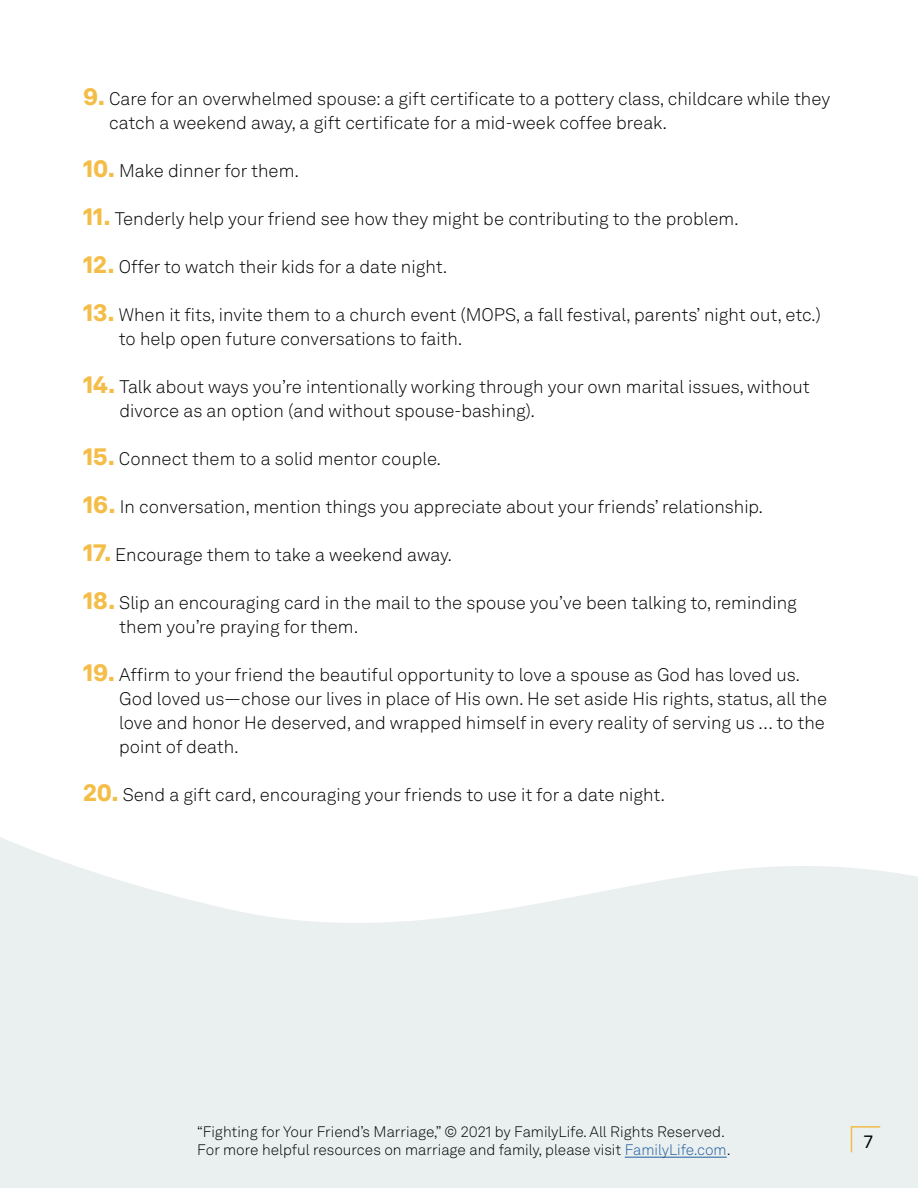
<style>
.page{position:relative;width:918px;height:1188px;background:#fff}
.page>*{position:absolute;margin:0;border:0;box-sizing:border-box;transform-origin:0 0}
.t1{font:300 18px/24px "Akkurat LL";color:#000}
.t2{font:18px "Akkurat LL";color:#000}
.t3{font:300 15px/18px "Akkurat LL";color:#000}
.s1{font-weight:900;font-size:24px;color:#f3bd48}
.s2{color:#215e9e}
</style>
<div class="page">
<svg style="left:0;top:837px;width:918px;height:351px;fill:#eaeff0"></svg>
<hr style="left:625px;top:1157px;width:102px;height:1px;background:#215e9e">
<svg style="left:850px;top:1125px;width:32px;height:29px"></svg>
<p class="t1" style="left:109px;top:86px;width:723px;text-indent:-26px"><span class="s1">9.</span> Care for an overwhelmed spouse: a gift certificate to a pottery class, childcare while they catch a weekend away, a gift certificate for a mid-week coffee break.</p>
<p class="t1" style="left:83px;top:158px;width:217px"><span class="s1">10.</span> Make dinner for them.</p>
<p class="t1" style="left:83px;top:206px;width:657px"><span class="s1">11.</span> Tenderly help your friend see how they might be contributing to the problem.</p>
<p class="t1" style="left:83px;top:254px;width:366px"><span class="s1">12.</span> Offer to watch their kids for a date night.</p>
<p class="t1" style="left:119px;top:302px;width:704px;text-indent:-36px"><span class="s1">13.</span> When it fits, invite them to a church event (MOPS, a fall festival, parents’ night out, etc.) to help open future conversations to faith.</p>
<p class="t1" style="left:119px;top:374px;width:692px;text-indent:-36px"><span class="s1">14.</span> Talk about ways you’re intentionally working through your own marital issues, without divorce as an option (and without spouse-bashing).</p>
<p class="t1" style="left:83px;top:446px;width:359px"><span class="s1">15.</span> Connect them to a solid mentor couple.</p>
<p class="t1" style="left:83px;top:494px;width:682px"><span class="s1">16.</span> In conversation, mention things you appreciate about your friends’ relationship.</p>
<p class="t1" style="left:83px;top:542px;width:371px"><span class="s1">17.</span> Encourage them to take a weekend away.</p>
<p class="t1" style="left:119px;top:590px;width:679px;text-indent:-36px"><span class="s1">18.</span> Slip an encouraging card in the mail to the spouse you’ve been talking to, reminding them you’re praying for them.</p>
<p class="t1" style="left:119px;top:662px;width:709px;text-indent:-36px"><span class="s1">19.</span> Affirm to your friend the beautiful opportunity to love a spouse as God has loved us.<br>God loved us—chose our lives in place of His own. He set aside His rights, status, all the love and honor He deserved, and wrapped himself in every reality of serving us … to the point of death.</p>
<p class="t1" style="left:83px;top:782px;width:584px"><span class="s1">20.</span> Send a gift card, encouraging your friends to use it for a date night.</p>
<p class="t3" style="left:197px;top:1123px;width:535px">“Fighting for Your Friend’s Marriage,” © 2021 by FamilyLife. All Rights Reserved.<br>For more helpful resources on marriage and family, please visit <span class="s2">FamilyLife.com</span>.</p>
<p class="t2" style="left:864px;top:1128px;width:11px">7</p>
</div>
